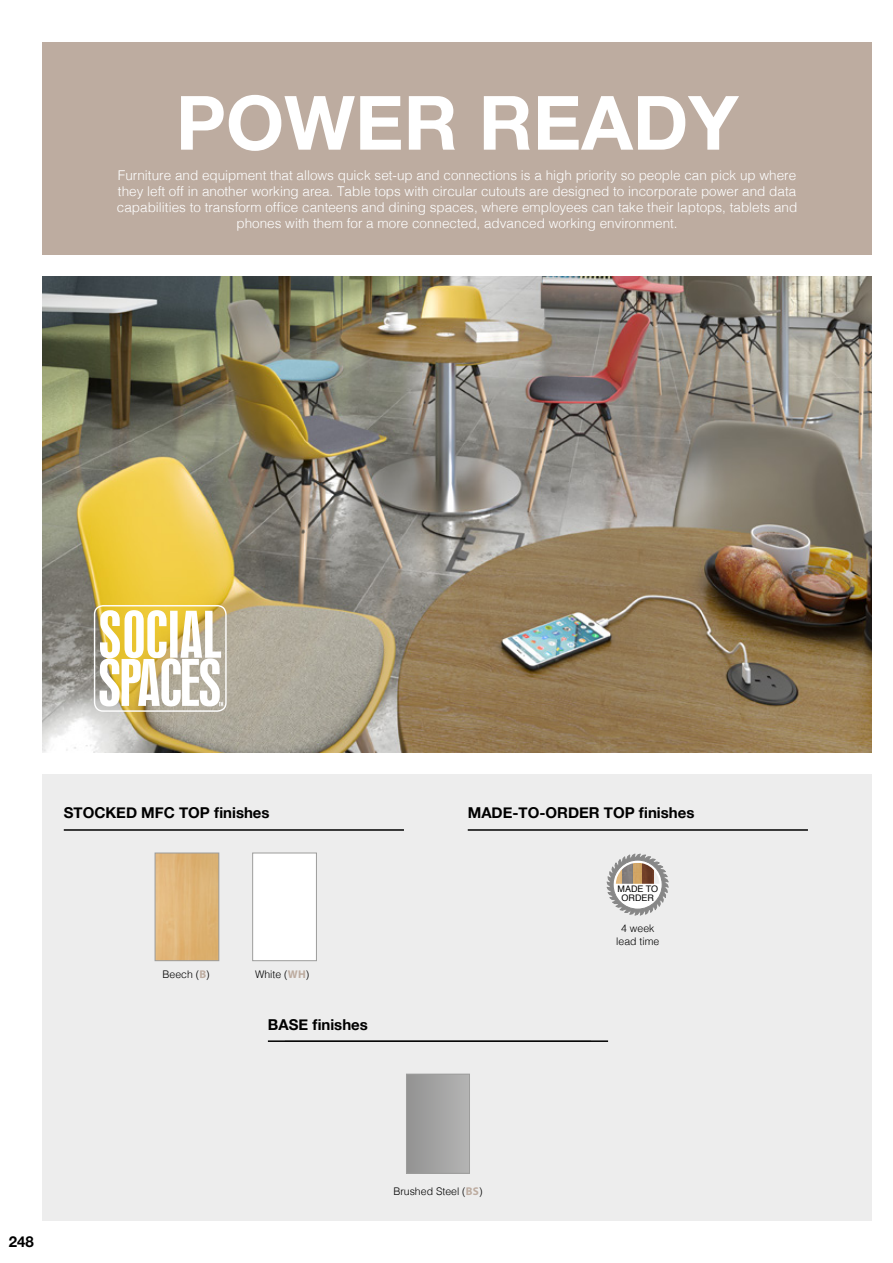
<style>
.page{position:relative;width:893px;height:1263px;background:#fff}
.page>*{position:absolute;margin:0;border:0;box-sizing:border-box;transform-origin:0 0}
.t1{font:700 75px "Helvetica Neue";color:#fff}
.t2{font:700 15px "Helvetica Neue";color:#000}
.t3{font:300 13.5px/16.2px "Helvetica";color:#fff;text-align:center}
.t4{font:300 10.5px/12.6px "Helvetica";color:#000;text-align:center}
.t5{font:9px/9.3px "Helvetica";color:#000;text-align:center}
.s1{font-family:"Myriad Pro";font-weight:700;font-size:11.25px;color:#bdaca0}
</style>
<div class="page">
<img style="left:43px;top:276px;width:829px;height:477px">
<svg style="left:94px;top:605px;width:133px;height:107px"></svg>
<div style="left:43px;top:774px;width:829px;height:446px;background:#ededed"></div>
<div style="left:155px;top:853px;width:64px;height:108px;border:1px solid #9d9d9c"></div>
<div style="left:252px;top:853px;width:65px;height:108px;background:#fff;border:1px solid #9d9d9c"></div>
<div style="left:43px;top:43px;width:829px;height:212px;background:#bdaca0"></div>
<hr style="left:468px;top:829px;width:340px;height:2px;background:#000">
<hr style="left:64px;top:829px;width:340px;height:2px;background:#000">
<hr style="left:268px;top:1040px;width:340px;height:2px;background:#000">
<svg style="left:607px;top:854px;width:61px;height:62px"></svg>
<div style="left:406px;top:1074px;width:63px;height:99px;background:linear-gradient(to right,#929292,#b4b4b3)"></div>
<div style="left:406px;top:1074px;width:64px;height:100px;border:1px solid #9d9d9c"></div>
<h1 class="t1" style="left:176px;top:64px;width:564px">POWER READY</h1>
<p class="t3" style="left:117px;top:166px;width:682px">Furniture and equipment that allows quick set-up and connections is a high priority so people can pick up where they left off in another working area. Table tops with circular cutouts are designed to incorporate power and data capabilities to transform office canteens and dining spaces, where employees can take their laptops, tablets and phones with them for a more connected, advanced working environment.</p>
<p class="t2" style="left:64px;top:801px;width:207px">STOCKED MFC TOP finishes</p>
<p class="t2" style="left:468px;top:801px;width:228px">MADE-TO-ORDER TOP finishes</p>
<p class="t5" style="left:617px;top:884px;width:42px">MADE TO<br>ORDER</p>
<p class="t4" style="left:162px;top:967px;width:49px">Beech (<span class="s1">B</span>)</p>
<p class="t4" style="left:255px;top:967px;width:56px">White (<span class="s1">WH</span>)</p>
<p class="t2" style="left:268px;top:1012px;width:102px">BASE finishes</p>
<p class="t4" style="left:616px;top:921px;width:45px">4 week lead time</p>
<p class="t2" style="left:9px;top:1230px;width:27px">248</p>
<p class="t4" style="left:393px;top:1184px;width:91px">Brushed Steel (<span class="s1">BS</span>)</p>
</div>
